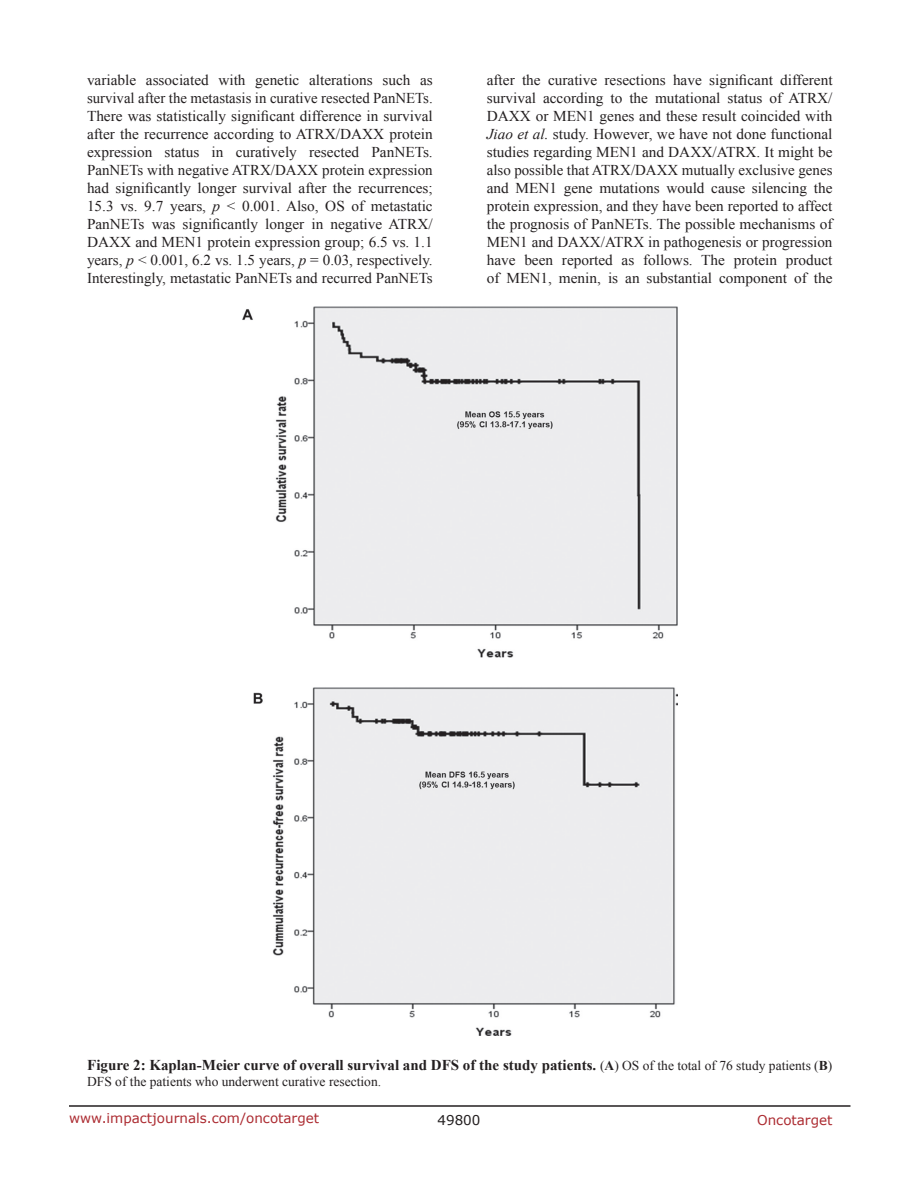
<style>
.page{position:relative;width:918px;height:1188px;background:#fff}
.page>*{position:absolute;margin:0;border:0;box-sizing:border-box;transform-origin:0 0}
.BodyText{font:15px/18px "Times New Roman";color:#231f20;text-align:justify}
.FigureText{font:700 15px "Times New Roman";color:#231f20}
.FigureText-2{font:13.5px "Times New Roman";color:#231f20}
.t1{font:13.5px "Verdana";color:#ac2b31}
.t2{font:13.5px "Verdana";color:#231f20}
.s1{font-style:italic}
.s2{font-weight:400;font-size:13.5px}
.s3{font-size:13.5px}
</style>
<div class="page">
<hr style="left:69px;top:1105px;width:781px;height:2px;background:#231f20">
<img style="left:242px;top:306px;width:435px;height:729px">
<p class="BodyText" style="left:87px;top:71px;width:347px">variable associated with genetic alterations such as survival after the metastasis in curative resected PanNETs.<br>There was statistically significant difference in survival after the recurrence according to ATRX/DAXX protein expression status in curatively resected PanNETs.<br>PanNETs with negative ATRX/DAXX protein expression had significantly longer survival after the recurrences; 15.3 vs. 9.7 years, <span class="s1">p</span> &lt; 0.001. Also, OS of metastatic PanNETs was significantly longer in negative ATRX/ DAXX and MEN1 protein expression group; 6.5 vs. 1.1 years, <span class="s1">p</span> &lt; 0.001, 6.2 vs. 1.5 years, <span class="s1">p</span> = 0.03, respectively.<br>Interestingly, metastatic PanNETs and recurred PanNETs</p>
<p class="BodyText" style="left:487px;top:71px;width:347px">after the curative resections have significant different survival according to the mutational status of ATRX/ DAXX or MEN1 genes and these result coincided with <span class="s1">Jiao et al.</span> study. However, we have not done functional studies regarding MEN1 and DAXX/ATRX. It might be also possible that ATRX/DAXX mutually exclusive genes and MEN1 gene mutations would cause silencing the protein expression, and they have been reported to affect the prognosis of PanNETs. The possible mechanisms of MEN1 and DAXX/ATRX in pathogenesis or progression have been reported as follows. The protein product of MEN1, menin, is an substantial component of the</p>
<p class="FigureText" style="left:87px;top:1054px;width:747px">Figure 2: Kaplan-Meier curve of overall survival and DFS of the study patients. <span class="s2">(</span><span class="s3">A</span><span class="s2">) OS of the total of 76 study patients (</span><span class="s3">B</span><span class="s2">)</span></p>
<p class="FigureText-2" style="left:87px;top:1072px;width:295px">DFS of the patients who underwent curative resection.</p>
<p class="t1" style="left:69px;top:1109px;width:252px">www.impactjournals.com/oncotarget</p>
<p class="t2" style="left:438px;top:1111px;width:44px">49800</p>
<p class="t1" style="left:757px;top:1111px;width:77px">Oncotarget</p>
</div>
